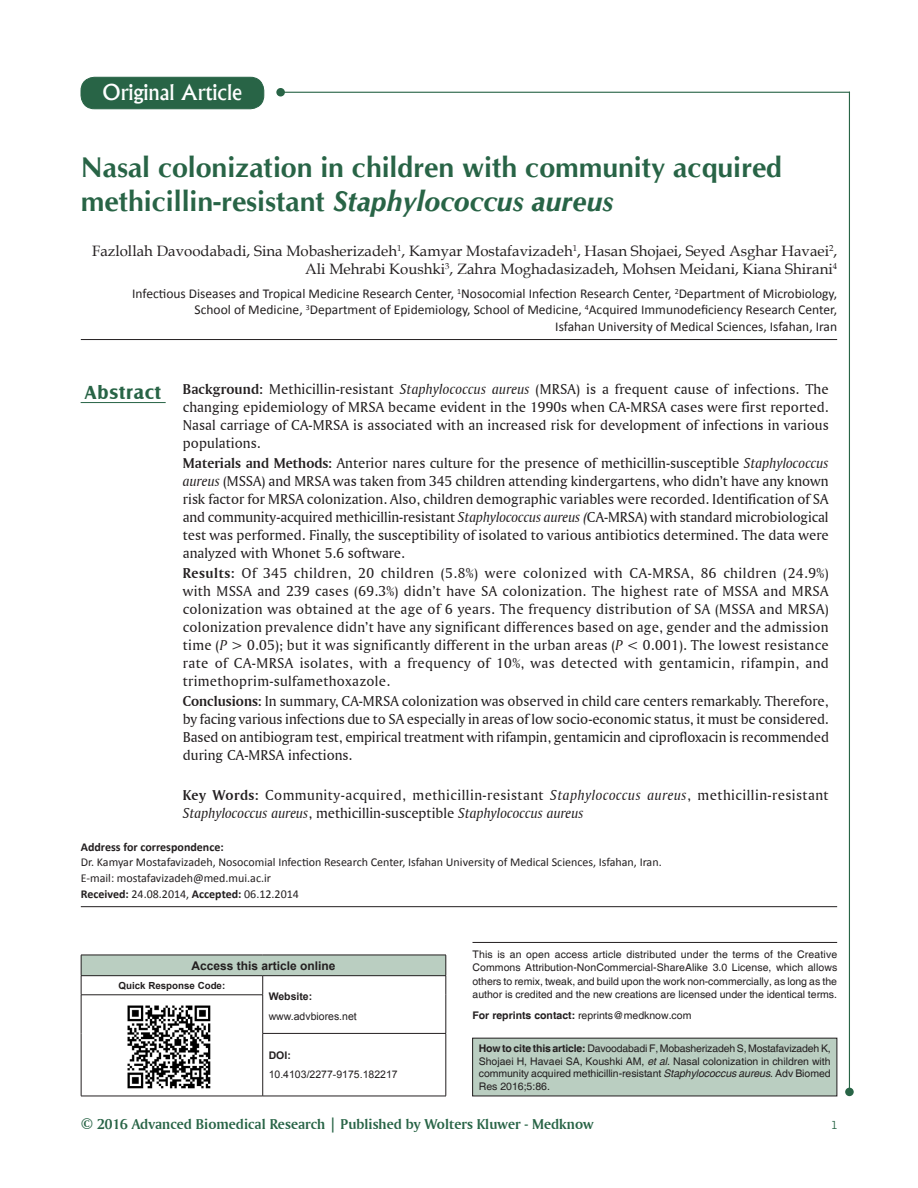
<style>
.page{position:relative;width:918px;height:1188px;background:#fff}
.page>*{position:absolute;margin:0;border:0;box-sizing:border-box;transform-origin:0 0}
.AT{font:700 28.5px/34.2px "CG Omega";color:#286446}
.AH{font:500 21px "Albertus";color:#fff}
.ABSH{font:700 19.5px "Castle T";letter-spacing:.04em;color:#286446}
.ABS{font:15px/18px "Amerigo BT Roman A";letter-spacing:.005em;color:#231f20;text-align:justify}
.AU{font:15px/18px "Book Antiqua";color:#231f20;text-align:right}
.KWD{font:15px/18px "Amerigo BT Roman A";letter-spacing:.03em;color:#231f20}
.RF{font:15px "Amerigo BT Bold A";color:#286446}
.AFF{font:13.5px/16.2px "Calibri";color:#231f20;text-align:right}
.ADD{font:12px/15.8px "Calibri";color:#231f20}
.HIS{font:12px "Calibri";color:#231f20}
.ATAO{font:700 12px "Arial";color:#231f20}
.RF-2{font:12px "Bell Centennial BT Address";color:#286446}
.OS{font:10.5px/13.5px "Helvetica";color:#231f20;text-align:justify}
.SRC{font:10.5px/12.6px "Helvetica";letter-spacing:-.005em;color:#231f20;text-align:justify}
.DOI{font:10.5px "Arial";color:#231f20}
.WEB{font:10.5px "Arial";color:#231f20}
.WEB-2{font:700 10.5px "Arial";color:#231f20}
.DOI-2{font:700 10.5px "Arial";color:#231f20}
.QRC{font:700 9.75px "Arial";color:#231f20}
.s1{font-style:italic}
.s2{font-family:"Amerigo BT Bold A"}
.s3{font-family:"Amerigo BT Italic A"}
.s4{font-weight:700}
</style>
<div class="page">
<div style="left:81px;top:77px;width:183px;height:32px;background:#286446;border-radius:14px"></div>
<div style="left:81px;top:77px;width:183px;height:32px;border:1px solid #286446;border-radius:14px"></div>
<hr style="left:281px;top:92px;width:569px;height:1px;background:#286446">
<div style="left:276px;top:88px;width:9px;height:8px;background:#286446;border-radius:50%"></div>
<hr style="left:849px;top:92px;width:1px;height:999px;background:#286446">
<div style="left:845px;top:1088px;width:9px;height:8px;background:#286446;border-radius:50%"></div>
<hr style="left:81px;top:906px;width:756px;height:1px;background:#231f20">
<hr style="left:81px;top:402px;width:85px;height:1px;background:#286446">
<hr style="left:81px;top:339px;width:756px;height:1px;background:#231f20">
<div style="left:81px;top:955px;width:365px;height:21px;background:#bacec1"></div>
<hr style="left:81px;top:1096px;width:182px;height:1px;background:#231f20">
<hr style="left:81px;top:955px;width:182px;height:1px;background:#231f20">
<hr style="left:263px;top:955px;width:183px;height:1px;background:#231f20">
<hr style="left:81px;top:975px;width:182px;height:1px;background:#231f20">
<svg style="left:81px;top:955px;width:1px;height:40px"></svg>
<hr style="left:263px;top:975px;width:183px;height:1px;background:#231f20">
<svg style="left:446px;top:955px;width:1px;height:40px"></svg>
<hr style="left:446px;top:995px;width:1px;height:38px;background:#231f20">
<hr style="left:81px;top:995px;width:182px;height:1px;background:#231f20">
<hr style="left:81px;top:995px;width:1px;height:38px;background:#231f20">
<hr style="left:81px;top:1033px;width:1px;height:63px;background:#231f20">
<hr style="left:446px;top:1034px;width:1px;height:62px;background:#231f20">
<hr style="left:263px;top:1096px;width:183px;height:1px;background:#231f20">
<svg style="left:262px;top:976px;width:1px;height:19px"></svg>
<hr style="left:262px;top:995px;width:1px;height:38px;background:#231f20">
<hr style="left:262px;top:1034px;width:1px;height:62px;background:#231f20">
<hr style="left:263px;top:1033px;width:183px;height:1px;background:#231f20">
<img style="left:127px;top:1005px;width:84px;height:84px">
<div style="left:473px;top:1038px;width:364px;height:58px;background:#bacec1"></div>
<hr style="left:473px;top:942px;width:364px;height:1px;background:#231f20">
<p class="AH" style="left:103px;top:80px;width:141px">Original Article</p>
<p class="AT" style="left:81px;top:150px;width:703px">Nasal colonization in children with community acquired methicillin-resistant <span class="s1">Staphylococcus aureus</span></p>
<p class="AU" style="left:92px;top:241px;width:747px">Fazlollah Davoodabadi, Sina Mobasherizadeh<sup>1</sup>, Kamyar Mostafavizadeh<sup>1</sup>, Hasan Shojaei, Seyed Asghar Havaei<sup>2</sup>,<br>Ali Mehrabi Koushki<sup>3</sup>, Zahra Moghadasizadeh, Mohsen Meidani, Kiana Shirani<sup>4</sup></p>
<p class="AFF" style="left:132px;top:285px;width:706px">Infectious Diseases and Tropical Medicine Research Center, <sup>1</sup>Nosocomial Infection Research Center, <sup>2</sup>Department of Microbiology,<br>School of Medicine, <sup>3</sup>Department of Epidemiology, School of Medicine, <sup>4</sup>Acquired Immunodeficiency Research Center,<br>Isfahan University of Medical Sciences, Isfahan, Iran</p>
<p class="ABS" style="left:183px;top:380px;width:647px"><span class="s2">Background:</span> Methicillin‑resistant <span class="s3">Staphylococcus aureus</span> (MRSA) is a frequent cause of infections. The changing epidemiology of MRSA became evident in the 1990s when CA‑MRSA cases were first reported.<br>Nasal carriage of CA‑MRSA is associated with an increased risk for development of infections in various populations.</p>
<p class="ABS" style="left:183px;top:454px;width:647px"><span class="s2">Materials and Methods:</span> Anterior nares culture for the presence of methicillin-susceptible <span class="s3">Staphylococcus aureus</span> (MSSA) and MRSA was taken from 345 children attending kindergartens, who didn’t have any known risk factor for MRSA colonization. Also, children demographic variables were recorded. Identification of SA and community‑acquired methicillin‑resistant <span class="s3">Staphylococcus aureus (</span>CA‑MRSA) with standard microbiological test was performed. Finally, the susceptibility of isolated to various antibiotics determined. The data were analyzed with Whonet 5.6 software.</p>
<p class="ABS" style="left:183px;top:564px;width:648px"><span class="s2">Results:</span> Of 345 children, 20 children (5.8%) were colonized with CA‑MRSA, 86 children (24.9%) with MSSA and 239 cases (69.3%) didn’t have SA colonization. The highest rate of MSSA and MRSA colonization was obtained at the age of 6 years. The frequency distribution of SA (MSSA and MRSA) colonization prevalence didn’t have any significant differences based on age, gender and the admission time (<span class="s3">P</span> &gt; 0.05); but it was significantly different in the urban areas (<span class="s3">P</span> &lt; 0.001). The lowest resistance rate of CA‑MRSA isolates, with a frequency of 10%, was detected with gentamicin, rifampin, and trimethoprim‑sulfamethoxazole.</p>
<p class="ABS" style="left:183px;top:692px;width:648px"><span class="s2">Conclusions:</span> In summary, CA‑MRSA colonization was observed in child care centers remarkably. Therefore, by facing various infections due to SA especially in areas of low socio-economic status, it must be considered.<br>Based on antibiogram test, empirical treatment with rifampin, gentamicin and ciprofloxacin is recommended during CA‑MRSA infections.</p>
<p class="KWD" style="left:183px;top:785px;width:647px"><span class="s2">Key Words:</span> Community‑acquired, methicillin‑resistant <span class="s3">Staphylococcus aureus</span>, methicillin-resistant<br><span class="s3">Staphylococcus aureus</span>, methicillin‑susceptible <span class="s3">Staphylococcus aureus</span></p>
<p class="ADD" style="left:81px;top:838px;width:582px"><span class="s4">Address for correspondence:<br></span>Dr. Kamyar Mostafavizadeh, Nosocomial Infection Research Center, Isfahan University of Medical Sciences, Isfahan, Iran.<br>E‑mail: mostafavizadeh@med.mui.ac.ir</p>
<p class="HIS" style="left:81px;top:886px;width:220px"><span class="s4">Received:</span> 24.08.2014, <span class="s4">Accepted:</span> 06.12.2014</p>
<p class="ABSH" style="left:85px;top:381px;width:78px">Abstract</p>
<p class="ATAO" style="left:191px;top:958px;width:146px">Access this article online</p>
<p class="QRC" style="left:119px;top:979px;width:108px">Quick Response Code:</p>
<p class="WEB-2" style="left:269px;top:990px;width:45px">Website:</p>
<p class="WEB" style="left:269px;top:1009px;width:90px">www.advbiores.net</p>
<p class="DOI-2" style="left:269px;top:1048px;width:24px">DOI:</p>
<p class="DOI" style="left:269px;top:1068px;width:131px">10.4103/2277-9175.182217</p>
<p class="OS" style="left:473px;top:948px;width:366px">This is an open access article distributed under the terms of the Creative Commons Attribution‑NonCommercial‑ShareAlike 3.0 License, which allows others to remix, tweak, and build upon the work non‑commercially, as long as the author is credited and the new creations are licensed under the identical terms.</p>
<p class="OS" style="left:473px;top:1008px;width:220px"><span class="s4">For reprints contact:</span> reprints@medknow.com</p>
<p class="SRC" style="left:479px;top:1042px;width:354px"><span class="s4">How to cite this article:</span> Davoodabadi F, Mobasherizadeh S, Mostafavizadeh K, Shojaei H, Havaei SA, Koushki AM, <span class="s1">et al</span>. Nasal colonization in children with community acquired methicillin-resistant <span class="s1">Staphylococcus aureus</span>. Adv Biomed Res 2016;5:86.</p>
<p class="RF" style="left:81px;top:1115px;width:514px">© 2016 Advanced Biomedical Research | Published by Wolters Kluwer - Medknow</p>
<p class="RF-2" style="left:832px;top:1118px;width:7px">1</p>
</div>
